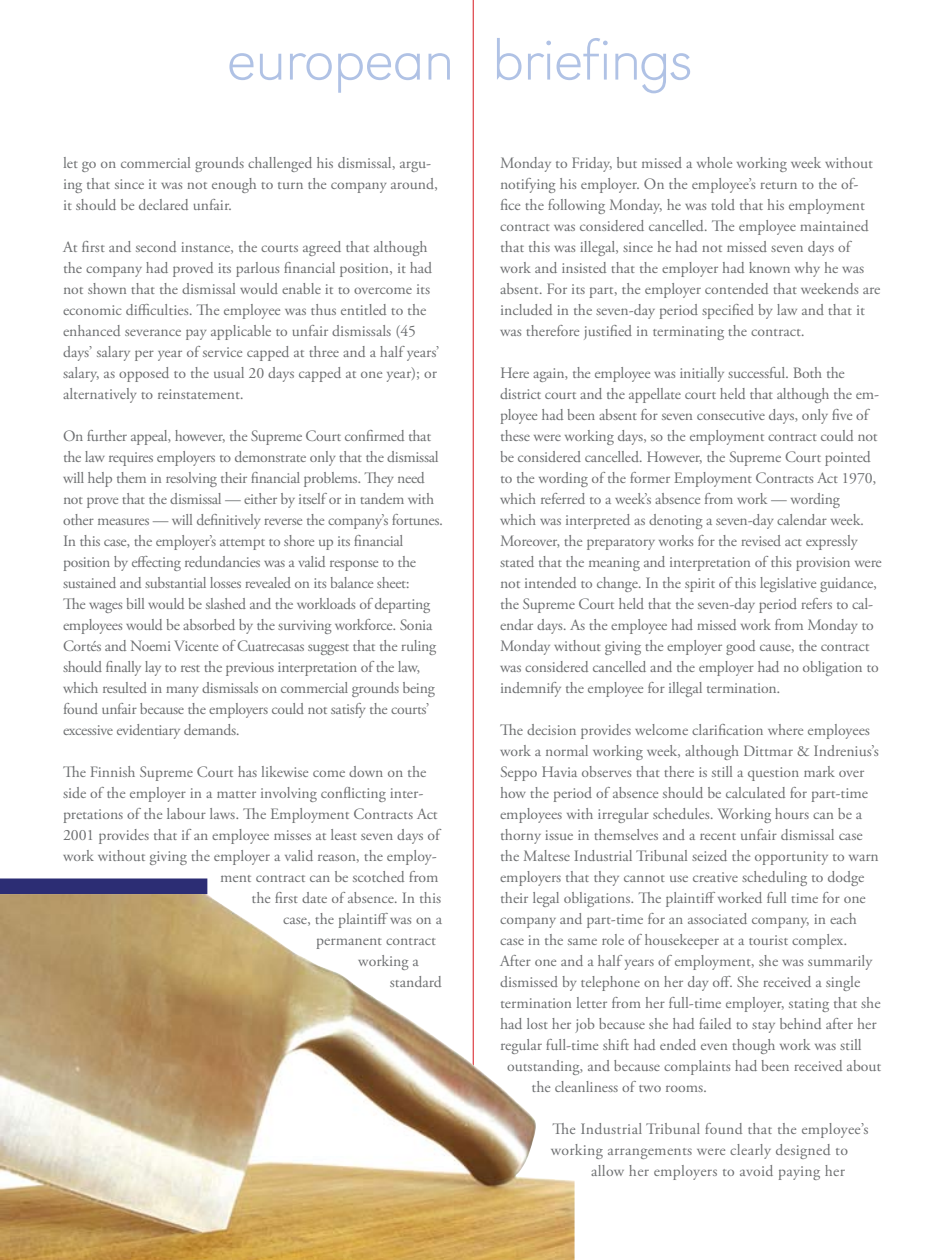
<style>
.page{position:relative;width:945px;height:1260px;background:#fff}
.page>*{position:absolute;margin:0;border:0;box-sizing:border-box;transform-origin:0 0}
.t1{font:59.5px "URW Grotesk T Extr Ligh Extr Wide";letter-spacing:-.035em;color:#b0c2e5}
.t2{font:15.75px/21px "Adobe Garamond Pro";color:#6d6f71}
.t3{font:15.75px/21px "Adobe Garamond Pro";letter-spacing:-.02em;color:#6d6f71}
.t4{font:15.75px/21px "Adobe Garamond Pro";letter-spacing:.02em;color:#6d6f71}
</style>
<div class="page">
<hr style="left:473px;top:0;width:1px;height:1211px;background:#d71920">
<div style="left:0;top:878px;width:207px;height:16px;background:#2c2d74"></div>
<img style="left:0;top:894px;width:575px;height:366px">
<h1 class="t1" style="left:226px;top:25px;width:468px">european briefings</h1>
<p class="t2" style="left:63px;top:153px;width:376px">let go on commercial grounds challenged his dismissal, argu&shy;ing that since it was not enough to turn the company around, it should be declared unfair.</p>
<p class="t2" style="left:63px;top:237px;width:378px">At first and second instance, the courts agreed that although the company had proved its parlous financial position, it had not shown that the dismissal would enable it to overcome its economic difficulties. The employee was thus entitled to the enhanced severance pay applicable to unfair dismissals (45 days’ salary per year of service capped at three and a half years’ salary, as opposed to the usual 20 days capped at one year); or alternatively to reinstatement.</p>
<p class="t3" style="left:63px;top:426px;width:382px">On further appeal, however, the Supreme Court confirmed that the law requires employers to demonstrate only that the dismissal will help them in resolving their financial problems. They need not prove that the dismissal — either by itself or in tandem with other measures — will definitively reverse the company’s fortunes.<br>In this case, the employer’s attempt to shore up its financial position by effecting redundancies was a valid response to the sustained and substantial losses revealed on its balance sheet:<br>The wages bill would be slashed and the workloads of departing employees would be absorbed by the surviving workforce. Sonia Cortés and Noemi Vicente of Cuatrecasas suggest that the ruling should finally lay to rest the previous interpretation of the law, which resulted in many dismissals on commercial grounds being found unfair because the employers could not satisfy the courts’ excessive evidentiary demands.</p>
<p class="t2" style="left:63px;top:762px;width:365px">The Finnish Supreme Court has likewise come down on the</p>
<p class="t2" style="left:63px;top:783px;width:362px">side of the employer in a matter involving conflicting inter-</p>
<p class="t2" style="left:63px;top:804px;width:376px">pretations of the labour laws. The Employment Contracts Act</p>
<p class="t2" style="left:63px;top:825px;width:378px">2001 provides that if an employee misses at least seven days of</p>
<p class="t2" style="left:63px;top:846px;width:375px">work without giving the employer a valid reason, the employ-</p>
<p class="t2" style="left:220px;top:867px;width:220px">ment contract can be scotched from</p>
<p class="t2" style="left:252px;top:888px;width:191px">the first date of absence. In this</p>
<p class="t2" style="left:283px;top:909px;width:161px">case, the plaintiff was on a</p>
<p class="t2" style="left:316px;top:930px;width:121px">permanent contract</p>
<p class="t2" style="left:358px;top:951px;width:62px">working a</p>
<p class="t2" style="left:390px;top:972px;width:53px">standard</p>
<p class="t2" style="left:500px;top:153px;width:382px">Monday to Friday, but missed a whole working week without notifying his employer. On the employee’s return to the of&shy;fice the following Monday, he was told that his employment contract was considered cancelled. The employee maintained that this was illegal, since he had not missed seven days of work and insisted that the employer had known why he was absent. For its part, the employer contended that weekends are included in the seven-day period specified by law and that it was therefore justified in terminating the contract.</p>
<p class="t2" style="left:500px;top:363px;width:383px">Here again, the employee was initially successful. Both the district court and the appellate court held that although the em&shy;ployee had been absent for seven consecutive days, only five of these were working days, so the employment contract could not be considered cancelled. However, the Supreme Court pointed to the wording of the former Employment Contracts Act 1970, which referred to a week’s absence from work — wording<br>which was interpreted as denoting a seven-day calendar week.<br>Moreover, the preparatory works for the revised act expressly stated that the meaning and interpretation of this provision were not intended to change. In the spirit of this legislative guidance, the Supreme Court held that the seven-day period refers to cal&shy;endar days. As the employee had missed work from Monday to Monday without giving the employer good cause, the contract was considered cancelled and the employer had no obligation to indemnify the employee for illegal termination.</p>
<p class="t2" style="left:500px;top:720px;width:371px">The decision provides welcome clarification where employees</p>
<p class="t2" style="left:500px;top:741px;width:380px">work a normal working week, although Dittmar &amp; Indrenius’s</p>
<p class="t2" style="left:500px;top:762px;width:366px">Seppo Havia observes that there is still a question mark over</p>
<p class="t2" style="left:500px;top:783px;width:370px">how the period of absence should be calculated for part-time</p>
<p class="t2" style="left:500px;top:804px;width:364px">employees with irregular schedules. Working hours can be a</p>
<p class="t2" style="left:500px;top:825px;width:364px">thorny issue in themselves and a recent unfair dismissal case</p>
<p class="t2" style="left:500px;top:846px;width:380px">the Maltese Industrial Tribunal seized the opportunity to warn</p>
<p class="t2" style="left:500px;top:867px;width:366px">employers that they cannot use creative scheduling to dodge</p>
<p class="t2" style="left:500px;top:888px;width:367px">their legal obligations. The plaintiff worked full time for one</p>
<p class="t2" style="left:500px;top:909px;width:358px">company and part-time for an associated company, in each</p>
<p class="t2" style="left:500px;top:930px;width:349px">case in the same role of housekeeper at a tourist complex.</p>
<p class="t2" style="left:500px;top:951px;width:374px">After one and a half years of employment, she was summarily</p>
<p class="t2" style="left:500px;top:972px;width:362px">dismissed by telephone on her day off. She received a single</p>
<p class="t2" style="left:500px;top:993px;width:382px">termination letter from her full-time employer, stating that she</p>
<p class="t2" style="left:500px;top:1014px;width:378px">had lost her job because she had failed to stay behind after her</p>
<p class="t2" style="left:500px;top:1035px;width:363px">regular full-time shift had ended even though work was still</p>
<p class="t2" style="left:507px;top:1056px;width:376px">outstanding, and because complaints had been received about</p>
<p class="t2" style="left:532px;top:1077px;width:177px">the cleanliness of two rooms.</p>
<p class="t4" style="left:551px;top:1119px;width:319px">The Industrial Tribunal found that the employee’s working arrangements were clearly designed to</p>
<p class="t4" style="left:591px;top:1161px;width:255px">allow her employers to avoid paying her</p>
</div>
